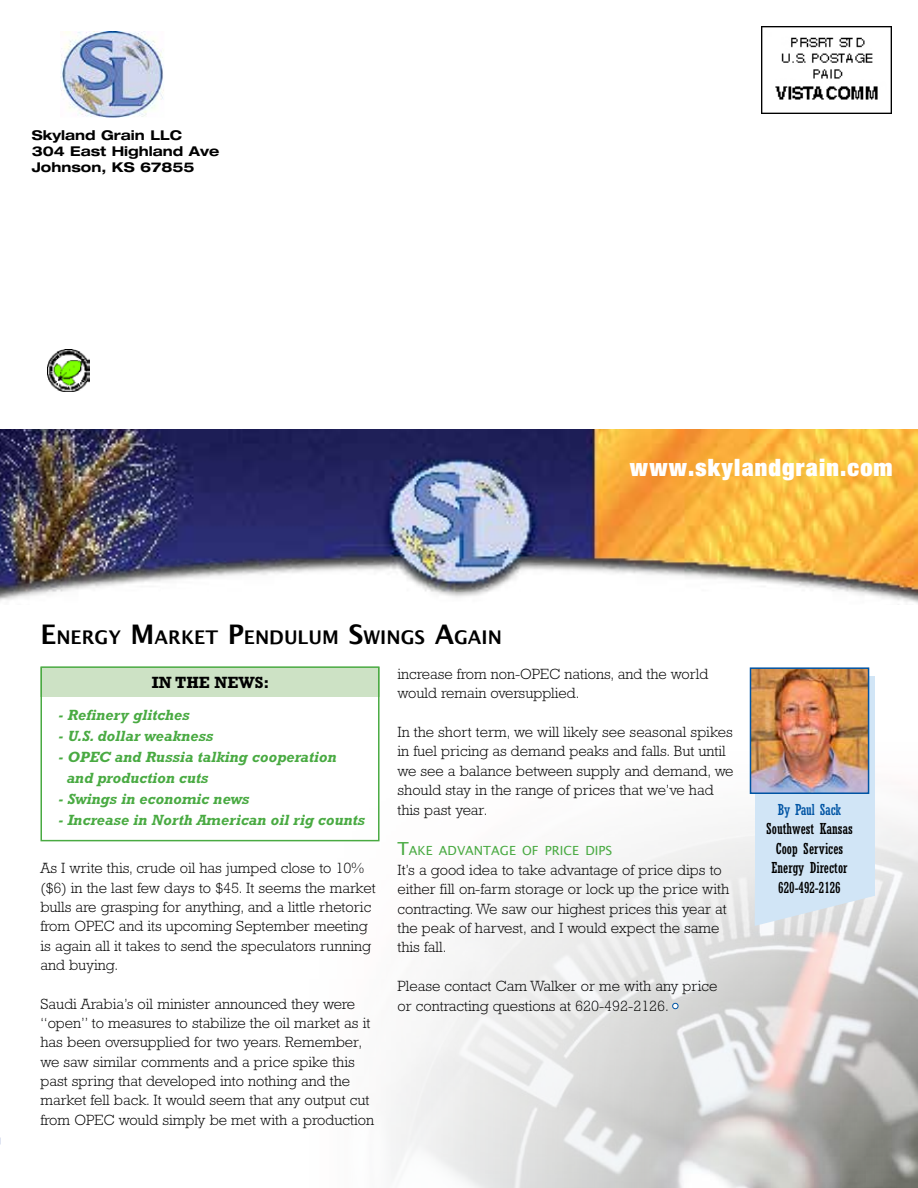
<style>
.page{position:relative;width:918px;height:1188px;background:#fff}
.page>*{position:absolute;margin:0;border:0;box-sizing:border-box;transform-origin:0 0}
.t1{font:900 expanded 24px "Helvetica Neue";letter-spacing:.05em;color:#fff}
.t2{font:700 18.9px "Lucida Grande";color:#000}
.t3{font:700 16.5px "Rockwell";color:#000}
.t4{font:300 15px/19.4px "Rockwell";color:#000}
.t5{font:italic 700 15px/21px "Rockwell";color:#49aa42}
.t6{font:condensed 15px/19.5px "Rockwell";color:#000;text-align:center}
.t7{font:condensed 15px "Rockwell";letter-spacing:-.015em;color:#0054a4}
.t8{font:700 expanded 13.5px/16.2px "Helvetica Neue";color:#000}
.t9{font:12.6px "Lucida Grande";color:#49aa42}
.s1{font-size:27px}
.s2{font-size:18px}
</style>
<div class="page">
<img style="left:0;top:429px;width:918px;height:174px">
<img style="left:60px;top:31px;width:104px;height:87px">
<img style="left:762px;top:26px;width:130px;height:87px">
<img style="left:47px;top:350px;width:42px;height:42px">
<img style="left:287px;top:742px;width:631px;height:446px">
<div style="left:40px;top:667px;width:340px;height:30px;background:#cde2c5"></div>
<svg style="left:673px;top:1003px;width:5px;height:6px"></svg>
<svg style="left:755px;top:896px;width:120px;height:30px;background:#dae4ec"></svg>
<div style="left:755px;top:677px;width:120px;height:219px;background:#d1e5f6"></div>
<img style="left:753px;top:670px;width:113px;height:121px">
<div style="left:750px;top:667px;width:119px;height:127px;border:2px solid #0054a4"></div>
<div style="left:40px;top:666px;width:340px;height:175px;border:2px solid #49aa42"></div>
<p class="t8" style="left:32px;top:126px;width:189px">Skyland Grain LLC<br>304 East Highland Ave<br>Johnson, KS 67855</p>
<p class="t2" style="left:40px;top:622px;width:463px"><span class="s1">E</span>NERGY <span class="s1">M</span>ARKET <span class="s1">P</span>ENDULUM <span class="s1">S</span>WINGS <span class="s1">A</span>GAIN</p>
<h1 class="t1" style="left:630px;top:452px;width:264px">www.skylandgrain.com</h1>
<p class="t3" style="left:152px;top:672px;width:119px">IN THE NEWS:</p>
<p class="t5" style="left:58px;top:704px;width:133px">- Refinery glitches</p>
<p class="t5" style="left:58px;top:725px;width:156px">- U.S. dollar weakness</p>
<p class="t5" style="left:66px;top:746px;width:272px;text-indent:-8px">- OPEC and Russia talking cooperation and production cuts</p>
<p class="t5" style="left:58px;top:788px;width:193px">- Swings in economic news</p>
<p class="t5" style="left:58px;top:809px;width:308px">- Increase in North American oil rig counts</p>
<p class="t4" style="left:40px;top:858px;width:337px">As I write this, crude oil has jumped close to 10% ($6) in the last few days to $45. It seems the market bulls are grasping for anything, and a little rhetoric from OPEC and its upcoming September meeting is again all it takes to send the speculators running and buying.</p>
<p class="t4" style="left:40px;top:994px;width:335px">Saudi Arabia’s oil minister announced they were “open” to measures to stabilize the oil market as it has been oversupplied for two years. Remember, we saw similar comments and a price spike this past spring that developed into nothing and the market fell back. It would seem that any output cut from OPEC would simply be met with a production</p>
<p class="t4" style="left:398px;top:664px;width:312px">increase from non-OPEC nations, and the world would remain oversupplied.</p>
<p class="t4" style="left:398px;top:722px;width:338px">In the short term, we will likely see seasonal spikes in fuel pricing as demand peaks and falls. But until we see a balance between supply and demand, we should stay in the range of prices that we’ve had this past year.</p>
<p class="t9" style="left:398px;top:844px;width:215px"><span class="s2">T</span>AKE ADVANTAGE OF PRICE DIPS</p>
<p class="t4" style="left:398px;top:860px;width:333px">It’s a good idea to take advantage of price dips to either fill on-farm storage or lock up the price with contracting. We saw our highest prices this year at the peak of harvest, and I would expect the same this fall.</p>
<p class="t4" style="left:398px;top:976px;width:321px;line-height:20px">Please contact Cam Walker or me with any price or contracting questions at 620-492-2126.</p>
<p class="t7" style="left:778px;top:801px;width:65px">By Paul Sack</p>
<p class="t6" style="left:766px;top:819px;width:88px">Southwest Kansas<br>Coop Services<br>Energy Director<br>620-492-2126</p>
</div>
